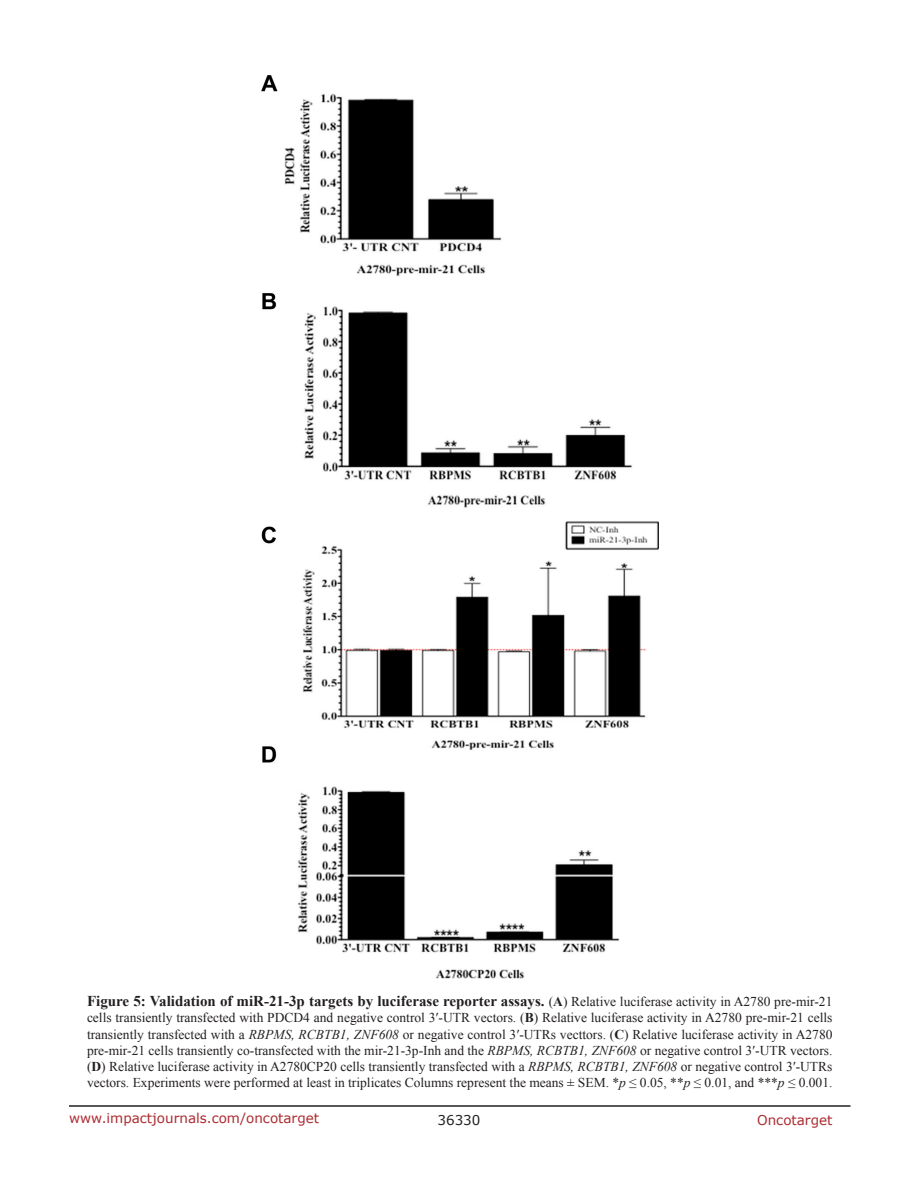
<style>
.page{position:relative;width:918px;height:1188px;background:#fff}
.page>*{position:absolute;margin:0;border:0;box-sizing:border-box;transform-origin:0 0}
.FigureText{font:700 15px "Times New Roman";color:#231f20}
.FigureText-2{font:13.5px/16.2px "Times New Roman";color:#231f20;text-align:justify}
.t1{font:13.5px "Verdana";color:#ac2b31}
.t2{font:13.5px "Verdana";color:#231f20}
.s1{font-weight:400;font-size:13.5px}
.s2{font-size:13.5px}
.s3{font-weight:700}
.s4{font-style:italic}
</style>
<div class="page">
<hr style="left:69px;top:1105px;width:781px;height:2px;background:#231f20">
<img style="left:261px;top:75px;width:397px;height:903px">
<p class="FigureText" style="left:87px;top:991px;width:747px">Figure 5: Validation of miR-21-3p targets by luciferase reporter assays. <span class="s1">(</span><span class="s2">A</span><span class="s1">) Relative luciferase activity in A2780 pre-mir-21</span></p>
<p class="FigureText-2" style="left:87px;top:1010px;width:747px">cells transiently transfected with PDCD4 and negative control 3′-UTR vectors. (<span class="s3">B</span>) Relative luciferase activity in A2780 pre-mir-21 cells transiently transfected with a <span class="s4">RBPMS, RCBTB1, ZNF608</span> or negative control 3′-UTRs vecttors. (<span class="s3">C</span>) Relative luciferase activity in A2780 pre-mir-21 cells transiently co-transfected with the mir-21-3p-Inh and the <span class="s4">RBPMS, RCBTB1, ZNF608</span> or negative control 3′-UTR vectors. (<span class="s3">D</span>) Relative luciferase activity in A2780CP20 cells transiently transfected with a <span class="s4">RBPMS, RCBTB1, ZNF608</span> or negative control 3′-UTRs vectors. Experiments were performed at least in triplicates Columns represent the means ± SEM. *<span class="s4">p</span> ≤ 0.05, **<span class="s4">p</span> ≤ 0.01, and ***<span class="s4">p</span> ≤ 0.001.</p>
<p class="t1" style="left:69px;top:1109px;width:252px">www.impactjournals.com/oncotarget</p>
<p class="t2" style="left:438px;top:1111px;width:44px">36330</p>
<p class="t1" style="left:757px;top:1111px;width:77px">Oncotarget</p>
</div>
